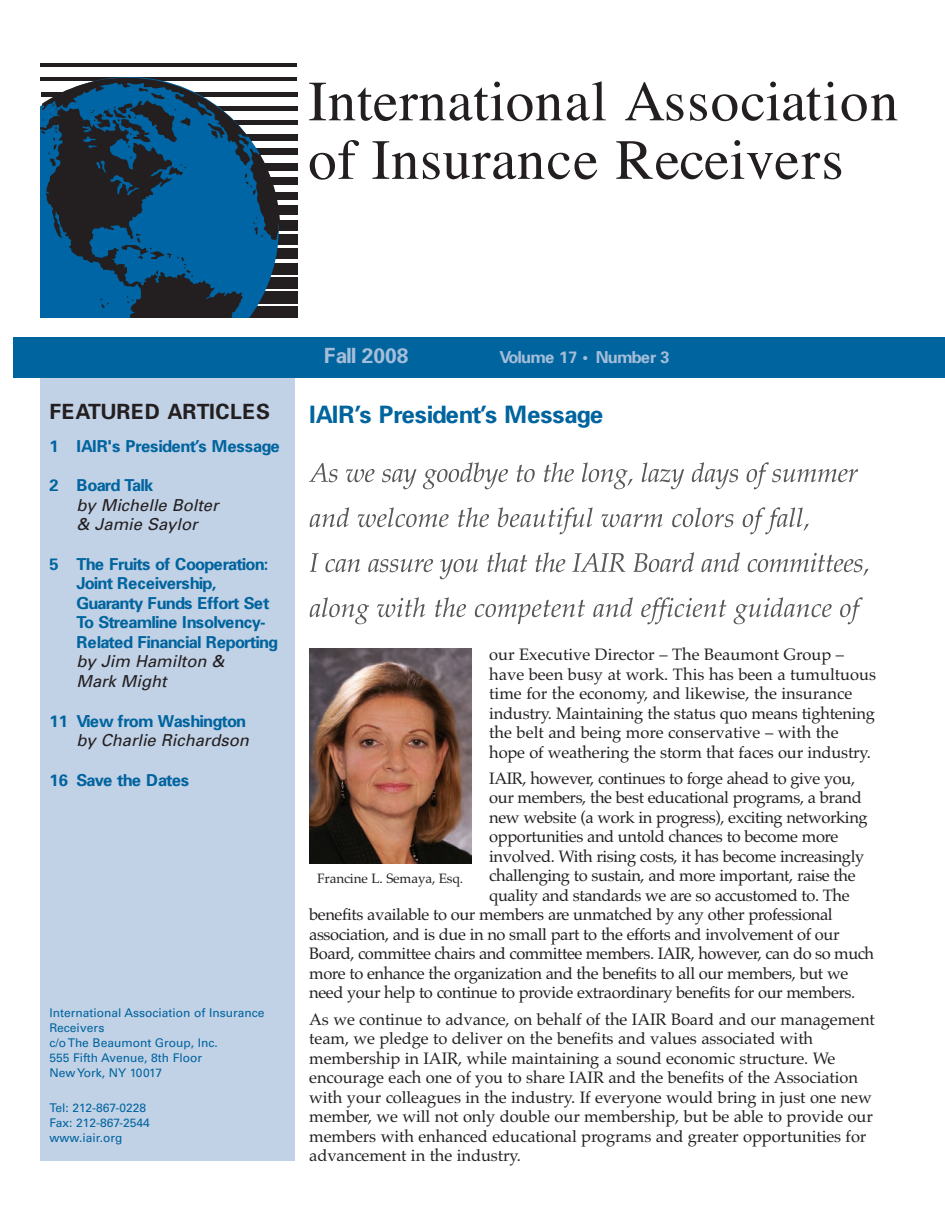
<style>
.page{position:relative;width:945px;height:1215px;background:#fff}
.page>*{position:absolute;margin:0;border:0;box-sizing:border-box;transform-origin:0 0}
.t1{font:56.85px/58.5px "Times";letter-spacing:.01em;color:#231f20}
.t2{font:700 24px "Univers";color:#00649e}
.t3{font:700 21px "Univers";letter-spacing:.035em;color:#231f20}
.t4{font:700 21px "Univers";color:#a4bdd9}
.t5{font:16.5px/19.5px "Palatino";letter-spacing:-.015em;color:#231f20}
.t6{font:700 16.5px/19.5px "Univers";letter-spacing:-.055em;color:#00649e}
.t7{font:italic 16.5px/19.5px "Univers";color:#231f20}
.t8{font:700 16.5px "Univers";color:#00649e}
.t9{font:700 16.5px "Univers";letter-spacing:-.055em;color:#a4bdd9}
.t10{font:13.5px "Palatino";letter-spacing:-.01em;color:#231f20}
.t11{font:12px/15px "Univers";color:#00649e}
</style>
<div class="page">
<svg style="left:309px;top:463px;width:82px;height:19px"></svg>
<svg style="left:310px;top:507px;width:66px;height:20px"></svg>
<svg style="left:310px;top:553px;width:69px;height:19px"></svg>
<svg style="left:310px;top:597px;width:59px;height:27px"></svg>
<div style="left:41px;top:306px;width:256px;height:11px;background:#231f20"></div>
<div style="left:41px;top:291px;width:256px;height:13px;background:#231f20"></div>
<div style="left:41px;top:277px;width:256px;height:12px;background:#231f20"></div>
<div style="left:41px;top:263px;width:256px;height:11px;background:#231f20"></div>
<div style="left:41px;top:249px;width:256px;height:10px;background:#231f20"></div>
<div style="left:41px;top:234px;width:256px;height:11px;background:#231f20"></div>
<div style="left:41px;top:220px;width:256px;height:11px;background:#231f20"></div>
<div style="left:41px;top:205px;width:256px;height:10px;background:#231f20"></div>
<div style="left:41px;top:192px;width:256px;height:7px;background:#231f20"></div>
<div style="left:41px;top:177px;width:256px;height:8px;background:#231f20"></div>
<div style="left:41px;top:163px;width:256px;height:8px;background:#231f20"></div>
<div style="left:41px;top:149px;width:256px;height:6px;background:#231f20"></div>
<div style="left:41px;top:134px;width:256px;height:7px;background:#231f20"></div>
<div style="left:41px;top:120px;width:256px;height:5px;background:#231f20"></div>
<div style="left:41px;top:106px;width:256px;height:5px;background:#231f20"></div>
<hr style="left:41px;top:92px;width:256px;height:4px;background:#231f20">
<hr style="left:41px;top:63px;width:256px;height:3px;background:#231f20">
<hr style="left:41px;top:77px;width:256px;height:4px;background:#231f20">
<svg style="left:40px;top:78px;width:240px;height:239px"></svg>
<div style="left:40px;top:378px;width:256px;height:783px;background:#c1d1e6"></div>
<div style="left:14px;top:338px;width:931px;height:40px;background:#00649e"></div>
<img style="left:309px;top:648px;width:162px;height:216px">
<h1 class="t1" style="left:308px;top:67px;width:592px">International Association of Insurance Receivers</h1>
<p class="t3" style="left:50px;top:403px;width:222px">FEATURED ARTICLES</p>
<p class="t8" style="left:50px;top:440px;width:232px">1 IAIR's President’s Message</p>
<p class="t6" style="left:50px;top:477px;width:105px">2 Board Talk</p>
<p class="t7" style="left:76px;top:497px;width:144px">by Michelle Bolter &amp; Jamie Saylor</p>
<p class="t6" style="left:76px;top:556px;width:203px;text-indent:-27px">5 The Fruits of Cooperation:<br>Joint Receivership,<br>Guaranty Funds Effort Set<br>To Streamline Insolvency-<br>Related Financial Reporting</p>
<p class="t7" style="left:76px;top:653px;width:150px">by Jim Hamilton &amp;<br>Mark Might</p>
<p class="t6" style="left:50px;top:712px;width:198px">11 View from Washington</p>
<p class="t7" style="left:76px;top:732px;width:174px">by Charlie Richardson</p>
<p class="t6" style="left:50px;top:772px;width:141px">16 Save the Dates</p>
<p class="t11" style="left:50px;top:1006px;width:217px">International Association of Insurance<br>Receivers<br>c/oThe Beaumont Group, Inc.<br>555 Fifth Avenue, 8th Floor<br>NewYork, NY 10017</p>
<p class="t11" style="left:50px;top:1101px;width:102px">Tel: 212-867-0228<br>Fax: 212-867-2544 www.iair.org</p>
<p class="t4" style="left:324px;top:348px;width:86px">Fall 2008</p>
<p class="t9" style="left:500px;top:351px;width:172px">Volume 17 • Number 3</p>
<h2 class="t2" style="left:309px;top:406px;width:295px">IAIR’s President’s Message</h2>
<p class="t5" style="left:489px;top:645px;width:388px">our Executive Director – The Beaumont Group – have been busy at work. This has been a tumultuous time for the economy, and likewise, the insurance industry. Maintaining the status quo means tightening the belt and being more conservative – with the hope of weathering the storm that faces our industry.</p>
<p class="t5" style="left:489px;top:768px;width:367px">IAIR, however, continues to forge ahead to give you,</p>
<p class="t5" style="left:489px;top:788px;width:374px">our members, the best educational programs, a brand</p>
<p class="t5" style="left:489px;top:807px;width:380px">new website (a work in progress), exciting networking</p>
<p class="t5" style="left:489px;top:827px;width:351px">opportunities and untold chances to become more</p>
<p class="t5" style="left:489px;top:846px;width:377px">involved. With rising costs, it has become increasingly</p>
<p class="t5" style="left:489px;top:866px;width:368px">challenging to sustain, and more important, raise the</p>
<p class="t5" style="left:489px;top:885px;width:362px">quality and standards we are so accustomed to. The</p>
<p class="t5" style="left:309px;top:905px;width:525px">benefits available to our members are unmatched by any other professional</p>
<p class="t5" style="left:309px;top:924px;width:532px">association, and is due in no small part to the efforts and involvement of our</p>
<p class="t5" style="left:309px;top:944px;width:567px">Board, committee chairs and committee members. IAIR, however, can do so much</p>
<p class="t5" style="left:309px;top:963px;width:541px">more to enhance the organization and the benefits to all our members, but we</p>
<p class="t5" style="left:309px;top:983px;width:548px">need your help to continue to provide extraordinary benefits for our members.</p>
<p class="t5" style="left:309px;top:1009px;width:567px">As we continue to advance, on behalf of the IAIR Board and our management team, we pledge to deliver on the benefits and values associated with membership in IAIR, while maintaining a sound economic structure. We encourage each one of you to share IAIR and the benefits of the Association with your colleagues in the industry. If everyone would bring in just one new member, we will not only double our membership, but be able to provide our members with enhanced educational programs and greater opportunities for advancement in the industry.</p>
<p class="t10" style="left:317px;top:871px;width:148px">Francine L. Semaya, Esq.</p>
</div>
